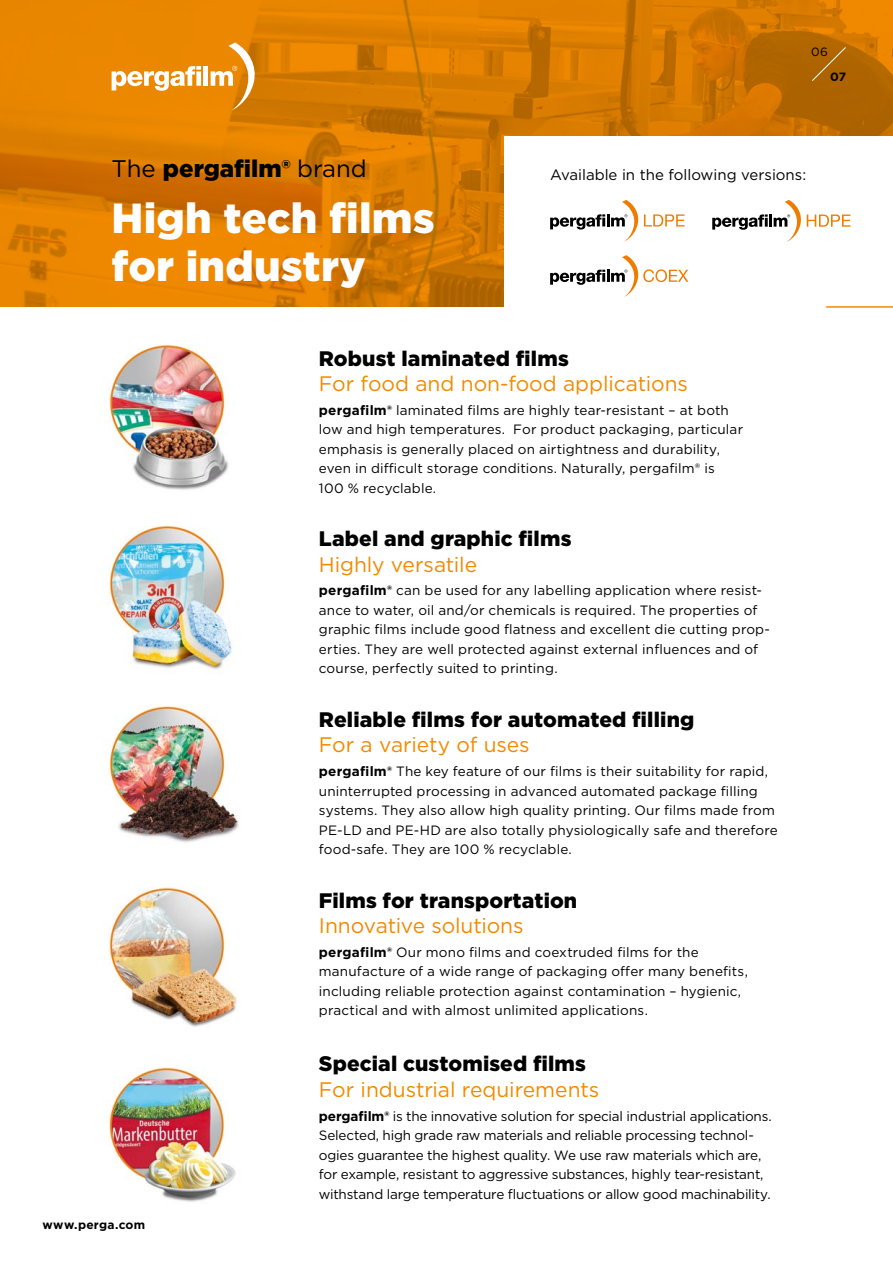
<style>
.page{position:relative;width:893px;height:1263px;background:#fff}
.page>*{position:absolute;margin:0;border:0;box-sizing:border-box;transform-origin:0 0}
.t1{font:900 42px/48px "Gotham";letter-spacing:.005em;color:#fff}
.t2{font:900 24px "Gotham";color:#000}
.t3{font:900 21px "Gotham";letter-spacing:.005em;color:#000}
.t4{font:21px "Gotham";letter-spacing:-.005em;color:#f18a00}
.t5{font:15px "Gotham";color:#000}
.t6{font:13.5px/19.5px "Gotham";letter-spacing:.005em;color:#000}
.t7{font:13.5px/19.5px "Gotham";letter-spacing:-.015em;color:#000}
.t8{font:700 12px "Gotham";letter-spacing:.02em;color:#000}
.t9{font:12px "Gotham";color:#000}
.s1{font-weight:400}
.s2{font-weight:700}
</style>
<div class="page">
<img style="left:0;top:0;width:893px;height:306px">
<svg style="left:811px;top:46px;width:36px;height:36px"></svg>
<div style="left:505px;top:136px;width:388px;height:191px;background:#fff"></div>
<svg style="left:112px;top:66px;width:89px;height:25px"></svg>
<hr style="left:204px;top:66px;width:4px;height:20px;background:#fff">
<svg style="left:211px;top:43px;width:44px;height:68px"></svg>
<img style="left:107px;top:344px;width:122px;height:146px">
<img style="left:109px;top:525px;width:124px;height:149px">
<img style="left:109px;top:706px;width:130px;height:137px">
<img style="left:109px;top:887px;width:128px;height:140px">
<img style="left:109px;top:1067px;width:127px;height:135px">
<hr style="left:826px;top:306px;width:67px;height:2px;background:#f18a00">
<svg style="left:550px;top:200px;width:135px;height:42px"></svg>
<svg style="left:550px;top:255px;width:138px;height:42px"></svg>
<svg style="left:712px;top:200px;width:138px;height:42px"></svg>
<p class="t9" style="left:811px;top:44px;width:18px">06</p>
<p class="t8" style="left:830px;top:69px;width:18px">07</p>
<h2 class="t2" style="left:112px;top:151px;width:257px"><span class="s1">The</span> pergafilm® <span class="s1">brand</span></h2>
<h1 class="t1" style="left:112px;top:194px;width:324px">High tech films for industry</h1>
<p class="t5" style="left:550px;top:165px;width:257px">Available in the following versions:</p>
<h3 class="t3" style="left:319px;top:344px;width:251px">Robust laminated films</h3>
<h3 class="t4" style="left:319px;top:370px;width:371px">For food and non-food applications</h3>
<p class="t6" style="left:319px;top:400px;width:426px"><span class="s2">pergafilm®</span> laminated films are highly tear-resistant – at both low and high temperatures. For product packaging, particular emphasis is generally placed on airtightness and durability, even in difficult storage conditions. Naturally, pergafilm® is<br>100 % recyclable.</p>
<h3 class="t3" style="left:319px;top:524px;width:254px">Label and graphic films</h3>
<h3 class="t4" style="left:319px;top:551px;width:160px">Highly versatile</h3>
<p class="t6" style="left:319px;top:581px;width:453px"><span class="s2">pergafilm®</span> can be used for any labelling application where resist&shy;ance to water, oil and/or chemicals is required. The properties of graphic films include good flatness and excellent die cutting prop&shy;erties. They are well protected against external influences and of course, perfectly suited to printing.</p>
<h3 class="t3" style="left:319px;top:705px;width:377px">Reliable films for automated filling</h3>
<h3 class="t4" style="left:319px;top:731px;width:212px">For a variety of uses</h3>
<p class="t6" style="left:319px;top:761px;width:460px"><span class="s2">pergafilm®</span> The key feature of our films is their suitability for rapid, uninterrupted processing in advanced automated package filling systems. They also allow high quality printing. Our films made from PE-LD and PE-HD are also totally physiologically safe and therefore food-safe. They are 100 % recyclable.</p>
<h3 class="t3" style="left:319px;top:886px;width:260px">Films for transportation</h3>
<h3 class="t4" style="left:319px;top:912px;width:206px">Innovative solutions</h3>
<p class="t6" style="left:319px;top:942px;width:431px"><span class="s2">pergafilm®</span> Our mono films and coextruded films for the manufacture of a wide range of packaging offer many benefits, including reliable protection against contamination – hygienic, practical and with almost unlimited applications.</p>
<h3 class="t3" style="left:319px;top:1049px;width:269px">Special customised films</h3>
<h3 class="t4" style="left:319px;top:1076px;width:282px">For industrial requirements</h3>
<p class="t8" style="left:43px;top:1217px;width:104px">www.perga.com</p>
<p class="t7" style="left:319px;top:1106px;width:454px"><span class="s2">pergafilm®</span> is the innovative solution for special industrial applications.<br>Selected, high grade raw materials and reliable processing technol&shy;ogies guarantee the highest quality. We use raw materials which are, for example, resistant to aggressive substances, highly tear-resistant, withstand large temperature fluctuations or allow good machinability.</p>
</div>
